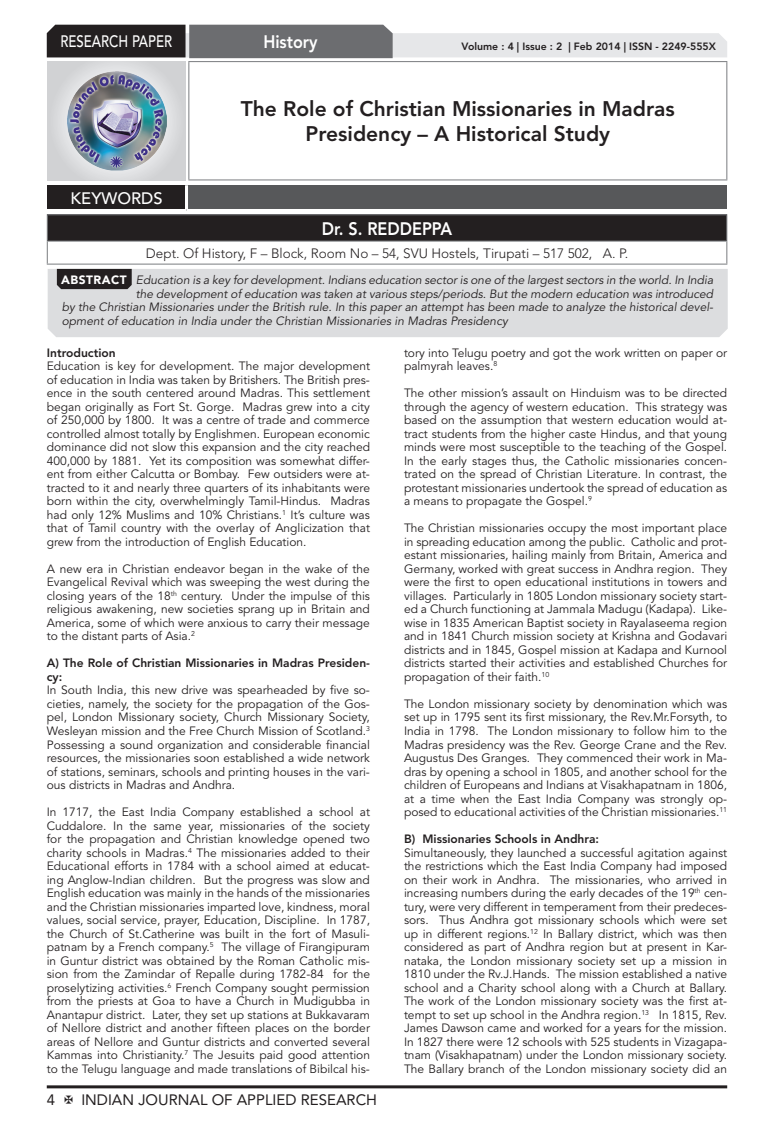
<style>
.page{position:relative;width:774px;height:1136px;background:#fff}
.page>*{position:absolute;margin:0;border:0;box-sizing:border-box;transform-origin:0 0}
.Articles_Head{font:800 21px/25.2px "Avenir LT Std";color:#231f20;text-align:center}
.Author_Name{font:800 18px "Avenir LT Std";color:#fff;scale:.9 1}
.Subject_Name{font:800 18px "Avenir LT Std";color:#fff;scale:.9 1}
.Address{font:500 16.5px "Avenir LT Std";color:#fff;scale:.8 1}
.Address-2{font:500 16.5px "Avenir LT Std";color:#fff}
.t1{font:15px "Avenir LT Std";color:#231f20}
.Address-3{font:300 13.5px "Avenir LT Std";color:#231f20}
.Body_Text{font:12px/13.5px "Avenir LT Std";color:#231f20;text-align:justify}
.Body_Text-2{font:italic 12px "Avenir LT Std";color:#231f20}
.Bold{font:800 12px/13.5px "Avenir LT Std";color:#231f20}
.t2{font:900 12px "Avenir LT Std";letter-spacing:.04em;color:#fff}
.t3{font:800 10.5px "Avenir LT Std";color:#231f20}
</style>
<div class="page">
<hr style="left:47px;top:1085px;width:680px;height:3px;background:#231f20">
<div style="left:48px;top:62px;width:137px;height:118px;background:linear-gradient(to right,#d9dadc,#d8d9db)"></div>
<img style="left:68px;top:71px;width:99px;height:100px">
<svg style="left:47px;top:25px;width:680px;height:33px;background:#9e9e9f"></svg>
<hr style="left:188px;top:61px;width:539px;height:1px;background:#808285">
<hr style="left:188px;top:62px;width:1px;height:117px;background:#808285">
<hr style="left:726px;top:62px;width:1px;height:117px;background:#808285">
<hr style="left:188px;top:179px;width:539px;height:1px;background:#808285">
<div style="left:47px;top:215px;width:680px;height:26px;background:#231f20"></div>
<hr style="left:47px;top:214px;width:680px;height:1px;background:#808285">
<hr style="left:47px;top:240px;width:680px;height:2px;background:#808285">
<svg style="left:47px;top:215px;width:1px;height:48px"></svg>
<svg style="left:726px;top:215px;width:1px;height:48px"></svg>
<hr style="left:47px;top:263px;width:680px;height:1px;background:#808285">
<div style="left:47px;top:185px;width:139px;height:25px;background:#231f20"></div>
<div style="left:186px;top:185px;width:541px;height:25px;background:#57585a"></div>
<hr style="left:185px;top:185px;width:3px;height:24px;background:#fff">
<hr style="left:47px;top:209px;width:139px;height:3px;background:#fff">
<hr style="left:186px;top:209px;width:541px;height:3px;background:#fff">
<div style="left:48px;top:269px;width:680px;height:68px;background:#dcdddf"></div>
<svg style="left:57px;top:269px;width:75px;height:20px"></svg>
<h3 class="Address" style="left:60px;top:32px;width:141px">RESEARCH PAPER</h3>
<p class="Subject_Name" style="left:263px;top:31px;width:62px">History</p>
<p class="t3" style="left:462px;top:41px;width:256px">Volume : 4 | Issue : 2 | Feb 2014 | ISSN - 2249-555X</p>
<p class="Address-2" style="left:71px;top:189px;width:94px">KEYWORDS</p>
<p class="Articles_Head" style="left:241px;top:96px;width:435px">The Role of Christian Missionaries in Madras<br>Presidency – A Historical Study</p>
<p class="Author_Name" style="left:322px;top:218px;width:146px">Dr. S. REDDEPPA</p>
<p class="Address-3" style="left:146px;top:245px;width:484px">Dept. Of History, F – Block, Room No – 54, SVU Hostels, Tirupati – 517 502, A. P.</p>
<p class="t2" style="left:61px;top:272px;width:67px">ABSTRACT</p>
<p class="Body_Text-2" style="left:136px;top:273px;width:579px">Education is a key for development. Indians education sector is one of the largest sectors in the world. In India</p>
<p class="Body_Text-2" style="left:136px;top:287px;width:579px">the development of education was taken at various steps/periods. But the modern education was introduced</p>
<p class="Body_Text-2" style="left:62px;top:300px;width:653px">by the Christian Missionaries under the British rule. In this paper an attempt has been made to analyze the historical devel-</p>
<p class="Body_Text-2" style="left:62px;top:314px;width:448px">opment of education in India under the Christian Missionaries in Madras Presidency</p>
<p class="Bold" style="left:47px;top:346px;width:70px">Introduction</p>
<p class="Body_Text" style="left:47px;top:359px;width:325px">Education is key for development. The major development of education in India was taken by Britishers. The British pres&shy;ence in the south centered around Madras. This settlement began originally as Fort St. Gorge. Madras grew into a city of 250,000 by 1800. It was a centre of trade and commerce controlled almost totally by Englishmen. European economic dominance did not slow this expansion and the city reached 400,000 by 1881. Yet its composition was somewhat differ&shy;ent from either Calcutta or Bombay. Few outsiders were at&shy;tracted to it and nearly three quarters of its inhabitants were born within the city, overwhelmingly Tamil-Hindus. Madras had only 12% Muslims and 10% Christians.<sup>1</sup> It’s culture was that of Tamil country with the overlay of Anglicization that grew from the introduction of English Education.</p>
<p class="Body_Text" style="left:47px;top:562px;width:325px">A new era in Christian endeavor began in the wake of the Evangelical Revival which was sweeping the west during the closing years of the 18<sup>th</sup> century. Under the impulse of this religious awakening, new societies sprang up in Britain and America, some of which were anxious to carry their message to the distant parts of Asia.<sup>2</sup></p>
<p class="Bold" style="left:47px;top:656px;width:325px">A) The Role of Christian Missionaries in Madras Presiden&shy;cy:</p>
<p class="Body_Text" style="left:47px;top:683px;width:325px">In South India, this new drive was spearheaded by five so&shy;cieties, namely, the society for the propagation of the Gos&shy;pel, London Missionary society, Church Missionary Society, Wesleyan mission and the Free Church Mission of Scotland.<sup>3<br></sup>Possessing a sound organization and considerable financial resources, the missionaries soon established a wide network of stations, seminars, schools and printing houses in the vari&shy;ous districts in Madras and Andhra.</p>
<p class="Body_Text" style="left:47px;top:805px;width:325px">In 1717, the East India Company established a school at Cuddalore. In the same year, missionaries of the society for the propagation and Christian knowledge opened two charity schools in Madras.<sup>4</sup> The missionaries added to their Educational efforts in 1784 with a school aimed at educat&shy;ing Anglow-Indian children. But the progress was slow and English education was mainly in the hands of the missionaries and the Christian missionaries imparted love, kindness, moral values, social service, prayer, Education, Discipline. In 1787, the Church of St.Catherine was built in the fort of Masuli&shy;patnam by a French company.<sup>5</sup> The village of Firangipuram in Guntur district was obtained by the Roman Catholic mis&shy;sion from the Zamindar of Repalle during 1782-84 for the proselytizing activities.<sup>6</sup> French Company sought permission from the priests at Goa to have a Church in Mudigubba in Anantapur district. Later, they set up stations at Bukkavaram of Nellore district and another fifteen places on the border areas of Nellore and Guntur districts and converted several Kammas into Christianity.<sup>7</sup> The Jesuits paid good attention to the Telugu language and made translations of Bibilcal his-</p>
<p class="Body_Text" style="left:404px;top:346px;width:325px">tory into Telugu poetry and got the work written on paper or palmyrah leaves.<sup>8</sup></p>
<p class="Body_Text" style="left:404px;top:386px;width:325px">The other mission’s assault on Hinduism was to be directed through the agency of western education. This strategy was based on the assumption that western education would at&shy;tract students from the higher caste Hindus, and that young minds were most susceptible to the teaching of the Gospel.<br>In the early stages thus, the Catholic missionaries concen&shy;trated on the spread of Christian Literature. In contrast, the protestant missionaries undertook the spread of education as a means to propagate the Gospel.<sup>9</sup></p>
<p class="Body_Text" style="left:404px;top:521px;width:325px">The Christian missionaries occupy the most important place in spreading education among the public. Catholic and prot&shy;estant missionaries, hailing mainly from Britain, America and Germany, worked with great success in Andhra region. They were the first to open educational institutions in towers and villages. Particularly in 1805 London missionary society start&shy;ed a Church functioning at Jammala Madugu (Kadapa). Like&shy;wise in 1835 American Baptist society in Rayalaseema region and in 1841 Church mission society at Krishna and Godavari districts and in 1845, Gospel mission at Kadapa and Kurnool districts started their activities and established Churches for propagation of their faith.<sup>10</sup></p>
<p class="Body_Text" style="left:404px;top:697px;width:325px">The London missionary society by denomination which was set up in 1795 sent its first missionary, the Rev.Mr.Forsyth, to India in 1798. The London missionary to follow him to the Madras presidency was the Rev. George Crane and the Rev.<br>Augustus Des Granges. They commenced their work in Ma&shy;dras by opening a school in 1805, and another school for the children of Europeans and Indians at Visakhapatnam in 1806, at a time when the East India Company was strongly op&shy;posed to educational activities of the Christian missionaries.<sup>11</sup></p>
<p class="Bold" style="left:404px;top:832px;width:197px">B) Missionaries Schools in Andhra:</p>
<p class="Body_Text" style="left:404px;top:845px;width:325px">Simultaneously, they launched a successful agitation against the restrictions which the East India Company had imposed on their work in Andhra. The missionaries, who arrived in increasing numbers during the early decades of the 19<sup>th</sup> cen&shy;tury, were very different in temperament from their predeces&shy;sors. Thus Andhra got missionary schools which were set up in different regions.<sup>12</sup> In Ballary district, which was then considered as part of Andhra region but at present in Kar&shy;nataka, the London missionary society set up a mission in 1810 under the Rv.J.Hands. The mission established a native school and a Charity school along with a Church at Ballary.<br>The work of the London missionary society was the first at&shy;tempt to set up school in the Andhra region.<sup>13</sup> In 1815, Rev.<br>James Dawson came and worked for a years for the mission.<br>In 1827 there were 12 schools with 525 students in Vizagapa&shy;tnam (Visakhapatnam) under the London missionary society.<br>The Ballary branch of the London missionary society did an</p>
<p class="t1" style="left:47px;top:1090px;width:10px">4</p>
<p class="t1" style="left:81px;top:1090px;width:297px">INDIAN JOURNAL OF APPLIED RESEARCH</p>
</div>
